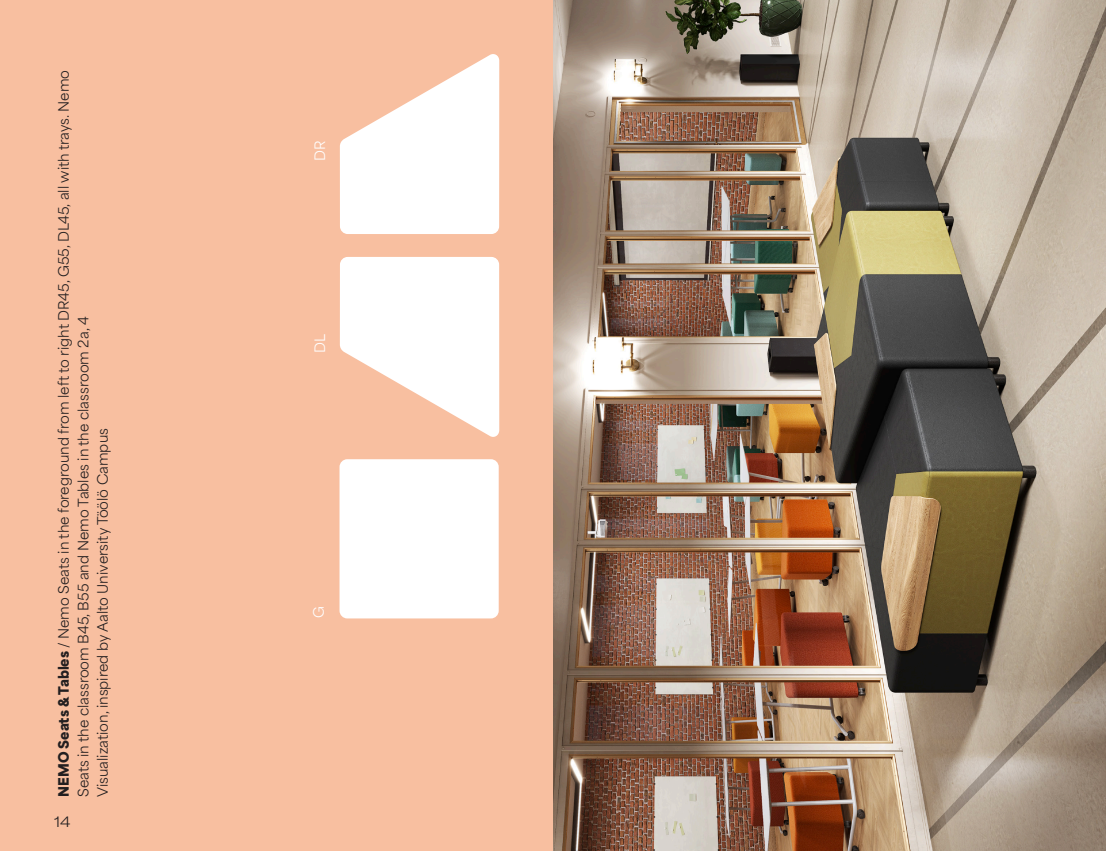
<style>
.page{position:relative;width:1106px;height:851px;background:#fff}
.page>*{position:absolute;margin:0;border:0;box-sizing:border-box;transform-origin:0 0}
.kuvateksti{font:13.5px/19.5px "Area Normal";color:#231f20}
.kuvateksti-2{font:13.5px "Area Normal";color:#fff}
.t1{font:13.5px "Area Extended";color:#231f20}
.s1{font-weight:900}
</style>
<div class="page">
<div style="left:0;top:0;width:557px;height:850px;background:#f8bfa0"></div>
<img style="left:553px;top:0;width:553px;height:850px">
<div style="left:339px;top:459px;width:159px;height:159px;background:#fff;border-radius:8px"></div>
<svg style="left:340px;top:257px;width:159px;height:180px"></svg>
<svg style="left:340px;top:54px;width:159px;height:180px"></svg>
<p class="kuvateksti" style="left:52px;top:796px;width:728px;rotate:-90deg"><span class="s1">NEMO Seats &amp; Tables</span> / Nemo Seats in the foreground from left to right DR45, G55, DL45, all with trays. Nemo<br>Seats in the classroom B45, B55 and Nemo Tables in the classroom 2a, 4</p>
<p class="kuvateksti" style="left:91px;top:796px;width:370px;rotate:-90deg">Visualization, inspired by Aalto University Töölö Campus</p>
<p class="t1" style="left:54px;top:809px;width:18px">14</p>
<p class="kuvateksti-2" style="left:308px;top:161px;width:22px;rotate:-90deg">DR</p>
<p class="kuvateksti-2" style="left:308px;top:353px;width:20px;rotate:-90deg">DL</p>
<p class="kuvateksti-2" style="left:307px;top:618px;width:13px;rotate:-90deg">G</p>
</div>
